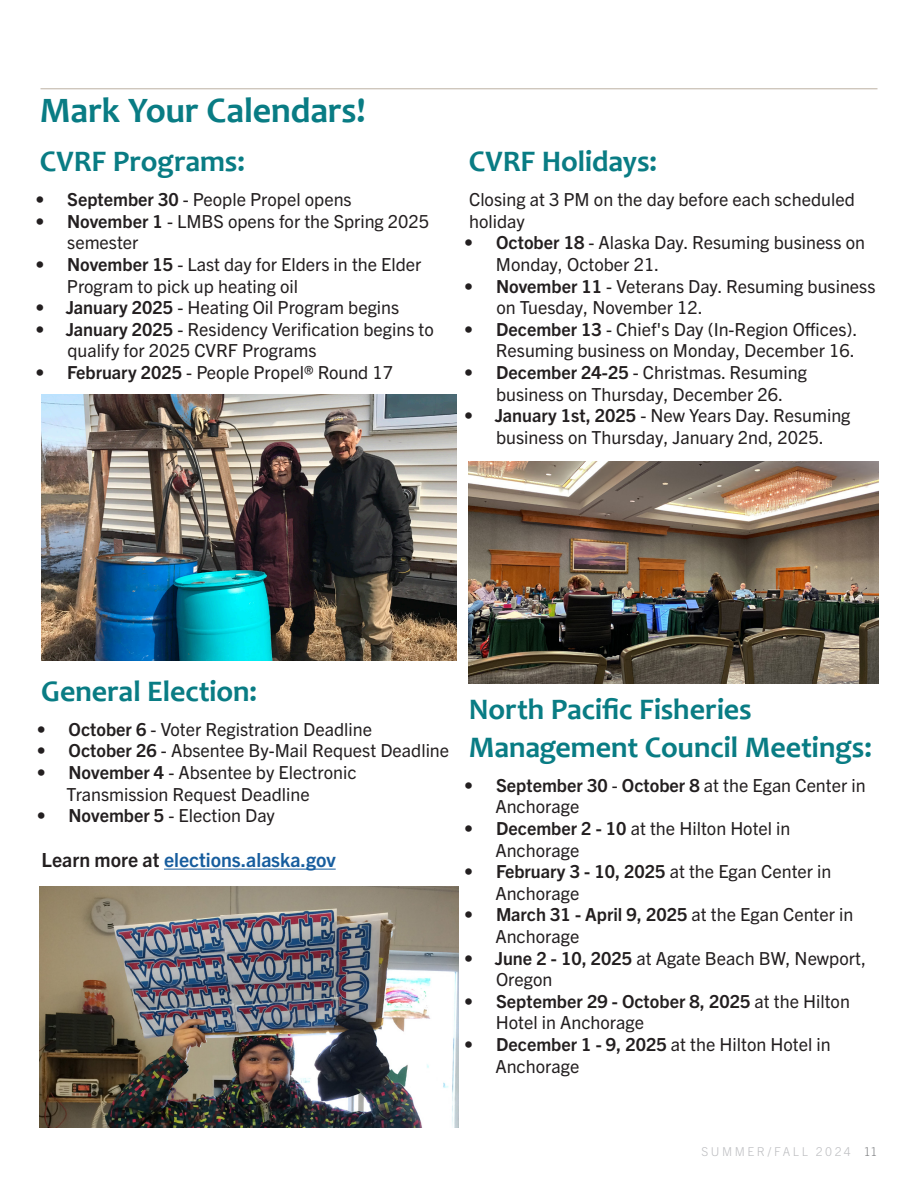
<style>
.page{position:relative;width:918px;height:1188px;background:#fff}
.page>*{position:absolute;margin:0;border:0;box-sizing:border-box;transform-origin:0 0}
.Headline_1{font:700 36px "Candara";letter-spacing:-.005em;color:#097c84}
.Headline_1-2{font:700 30px/37.5px "Candara";letter-spacing:-.005em;color:#097c84}
.t1{font:700 19.5px "Trade Gothic Next LT Pro";color:#175d9e}
.t2{font:18px/21.6px "Trade Gothic Next LT Pro";color:#231f20}
.t3{font:300 12.3px "Trade Gothic Next LT Pro";letter-spacing:.21em;color:#bcbdc0}
.t4{font:300 12.3px "Trade Gothic Next LT Pro";color:#808285}
.s1{font-weight:700}
.s2{color:#231f20}
</style>
<div class="page">
<hr style="left:40px;top:88px;width:838px;height:1px;background:#c3b9ad">
<hr style="left:164px;top:869px;width:172px;height:1px;background:#175d9e">
<img style="left:41px;top:395px;width:416px;height:266px">
<img style="left:469px;top:461px;width:409px;height:222px">
<img style="left:40px;top:886px;width:418px;height:241px">
<p class="Headline_1" style="left:40px;top:88px;width:327px">Mark Your Calendars!</p>
<p class="Headline_1-2" style="left:40px;top:142px;width:207px">CVRF Programs:</p>
<p class="t2" style="left:35px;top:188px;width:318px"><span class="s1">• September 30</span> - People Propel opens</p>
<p class="t2" style="left:67px;top:209px;width:364px;text-indent:-32px"><span class="s1">• November 1</span> - LMBS opens for the Spring 2025 semester</p>
<p class="t2" style="left:67px;top:252px;width:356px;text-indent:-32px"><span class="s1">• November 15</span> - Last day for Elders in the Elder<br>Program to pick up heating oil</p>
<p class="t2" style="left:35px;top:296px;width:365px"><span class="s1">• January 2025</span> - Heating Oil Program begins</p>
<p class="t2" style="left:67px;top:317px;width:368px;text-indent:-32px"><span class="s1">• January 2025</span> - Residency Verification begins to qualify for 2025 CVRF Programs</p>
<p class="t2" style="left:35px;top:360px;width:359px"><span class="s1">• February 2025</span> - People Propel® Round 17</p>
<p class="Headline_1-2" style="left:469px;top:142px;width:190px">CVRF Holidays:</p>
<p class="t2" style="left:469px;top:188px;width:387px">Closing at 3 PM on the day before each scheduled holiday</p>
<p class="t2" style="left:496px;top:231px;width:371px;text-indent:-32px"><span class="s1">• October 18</span> - Alaska Day. Resuming business on<br>Monday, October 21.</p>
<p class="t2" style="left:496px;top:274px;width:381px;text-indent:-32px"><span class="s1">• November 11</span> - Veterans Day. Resuming business on Tuesday, November 12.</p>
<p class="t2" style="left:464px;top:317px;width:395px;text-align:right"><span class="s1">• December 13</span> - Chief's Day (In-Region Offices).<br>Resuming business on Monday, December 16.</p>
<p class="t2" style="left:464px;top:360px;width:344px;text-align:center"><span class="s1">• December 24-25</span> - Christmas. Resuming business on Thursday, December 26.</p>
<p class="t2" style="left:464px;top:404px;width:388px;text-align:center"><span class="s1">• January 1st, 2025</span> - New Years Day. Resuming business on Thursday, January 2nd, 2025.</p>
<p class="Headline_1-2" style="left:41px;top:672px;width:217px">General Election:</p>
<p class="t2" style="left:37px;top:717px;width:337px"><span class="s1">• October 6</span> - Voter Registration Deadline</p>
<p class="t2" style="left:37px;top:739px;width:414px"><span class="s1">• October 26</span> - Absentee By-Mail Request Deadline</p>
<p class="t2" style="left:66px;top:760px;width:292px;text-indent:-30px"><span class="s1">• November 4</span> - Absentee by Electronic<br>Transmission Request Deadline</p>
<p class="t2" style="left:37px;top:804px;width:240px"><span class="s1">• November 5</span> - Election Day</p>
<p class="t1" style="left:42px;top:846px;width:296px"><span class="s2">Learn more at</span> elections.alaska.gov</p>
<p class="Headline_1-2" style="left:469px;top:690px;width:405px">North Pacific Fisheries<br>Management Council Meetings:</p>
<p class="t2" style="left:495px;top:773px;width:372px;text-indent:-31px"><span class="s1">• September 30</span> - <span class="s1">October 8</span> at the Egan Center in<br>Anchorage</p>
<p class="t2" style="left:495px;top:816px;width:297px;text-indent:-31px"><span class="s1">• December 2 - 10</span> at the Hilton Hotel in<br>Anchorage</p>
<p class="t2" style="left:495px;top:860px;width:338px;text-indent:-31px"><span class="s1">• February 3 - 10, 2025</span> at the Egan Center in<br>Anchorage</p>
<p class="t2" style="left:495px;top:903px;width:360px;text-indent:-31px"><span class="s1">• March 31 - April 9, 2025</span> at the Egan Center in<br>Anchorage</p>
<p class="t2" style="left:496px;top:946px;width:372px;text-indent:-32px"><span class="s1">• June 2 - 10, 2025</span> at Agate Beach BW, Newport,<br>Oregon</p>
<p class="t2" style="left:496px;top:989px;width:356px;text-indent:-32px"><span class="s1">• September 29 - October 8, 2025</span> at the Hilton<br>Hotel in Anchorage</p>
<p class="t2" style="left:495px;top:1032px;width:337px;text-indent:-31px"><span class="s1">• December 1 - 9, 2025</span> at the Hilton Hotel in<br>Anchorage</p>
<p class="t3" style="left:702px;top:1143px;width:151px">SUMMER/FALL 2024</p>
<p class="t4" style="left:864px;top:1143px;width:15px">11</p>
</div>
